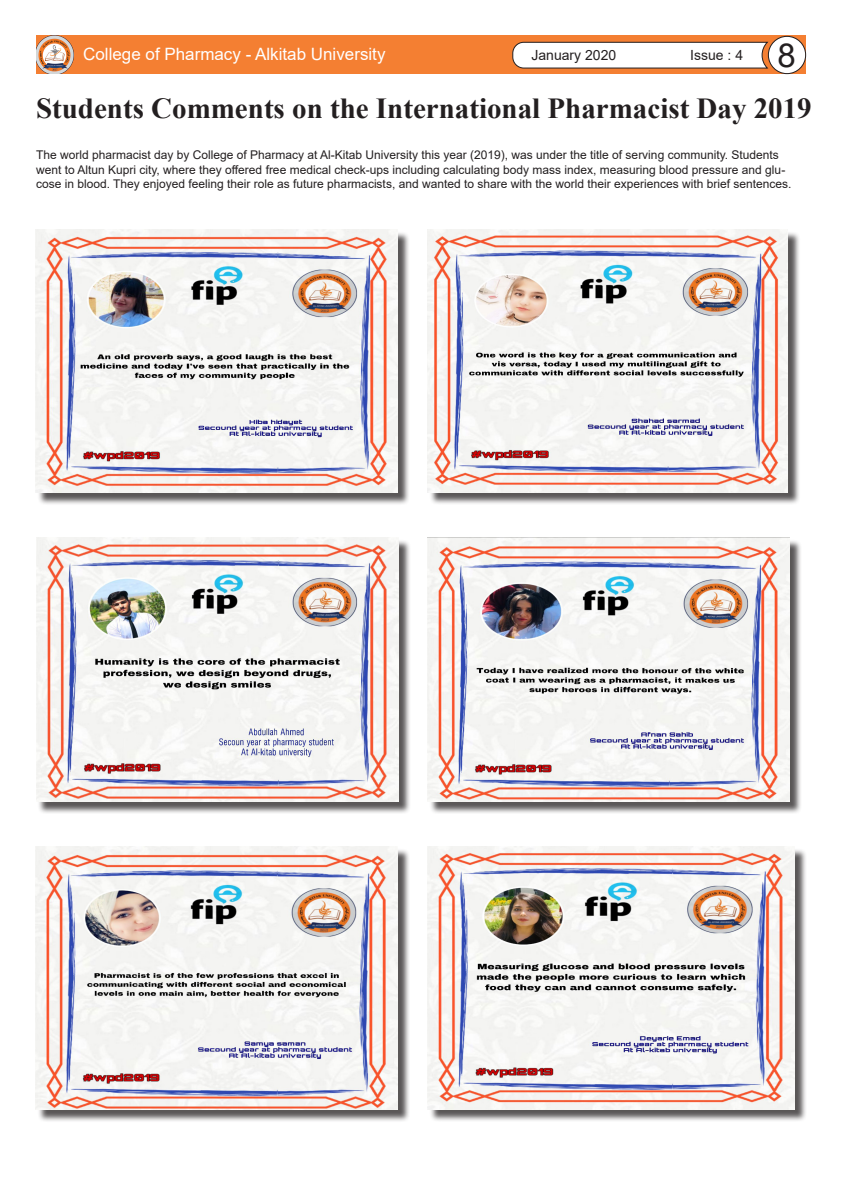
<style>
.page{position:relative;width:842px;height:1191px;background:#fff}
.page>*{position:absolute;margin:0;border:0;box-sizing:border-box;transform-origin:0 0}
.t1{font:33px "Arial";color:#231f20}
.t2{font:700 29px "Times New Roman";color:#231f20}
.t3{font:17px "Arial";color:#fff}
.t4{font:14px "Arial";color:#231f20}
.t5{font:12px/14.4px "Arial";color:#231f20}
</style>
<div class="page">
<div style="left:36px;top:36px;width:770px;height:38px;background:#f47f32"></div>
<img style="left:36px;top:36px;width:37px;height:38px">
<div style="left:768px;top:36px;width:38px;height:38px;background:#fff;border-radius:50%"></div>
<div style="left:768px;top:36px;width:38px;height:38px;border:1px solid #231f20;border-radius:50%"></div>
<svg style="left:512px;top:41px;width:257px;height:28px;background:#ece4df"></svg>
<div style="left:37px;top:231px;width:373px;height:274px;background:#231f20;opacity:.75"></div>
<img style="left:36px;top:229px;width:362px;height:264px">
<div style="left:38px;top:539px;width:373px;height:275px;background:#231f20;opacity:.75"></div>
<img style="left:36px;top:538px;width:362px;height:263px">
<div style="left:37px;top:848px;width:373px;height:274px;background:#231f20;opacity:.75"></div>
<img style="left:36px;top:846px;width:362px;height:264px">
<div style="left:429px;top:848px;width:378px;height:274px;background:#231f20;opacity:.75"></div>
<img style="left:427px;top:846px;width:367px;height:264px">
<div style="left:429px;top:539px;width:373px;height:275px;background:#231f20;opacity:.75"></div>
<img style="left:427px;top:538px;width:363px;height:263px">
<div style="left:429px;top:231px;width:371px;height:274px;background:#231f20;opacity:.75"></div>
<img style="left:427px;top:229px;width:361px;height:264px">
<p class="t1" style="left:777px;top:32px;width:20px">8</p>
<h2 class="t2" style="left:36px;top:87px;width:777px">Students Comments on the International Pharmacist Day 2019</h2>
<h3 class="t3" style="left:83px;top:42px;width:304px">College of Pharmacy - Alkitab University</h3>
<p class="t4" style="left:531px;top:45px;width:86px">January 2020</p>
<p class="t4" style="left:690px;top:45px;width:54px">Issue : 4</p>
<p class="t5" style="left:36px;top:148px;width:757px">The world pharmacist day by College of Pharmacy at Al-Kitab University this year (2019), was under the title of serving community. Students went to Altun Kupri city, where they offered free medical check-ups including calculating body mass index, measuring blood pressure and glu&shy;cose in blood. They enjoyed feeling their role as future pharmacists, and wanted to share with the world their experiences with brief sentences.</p>
</div>
